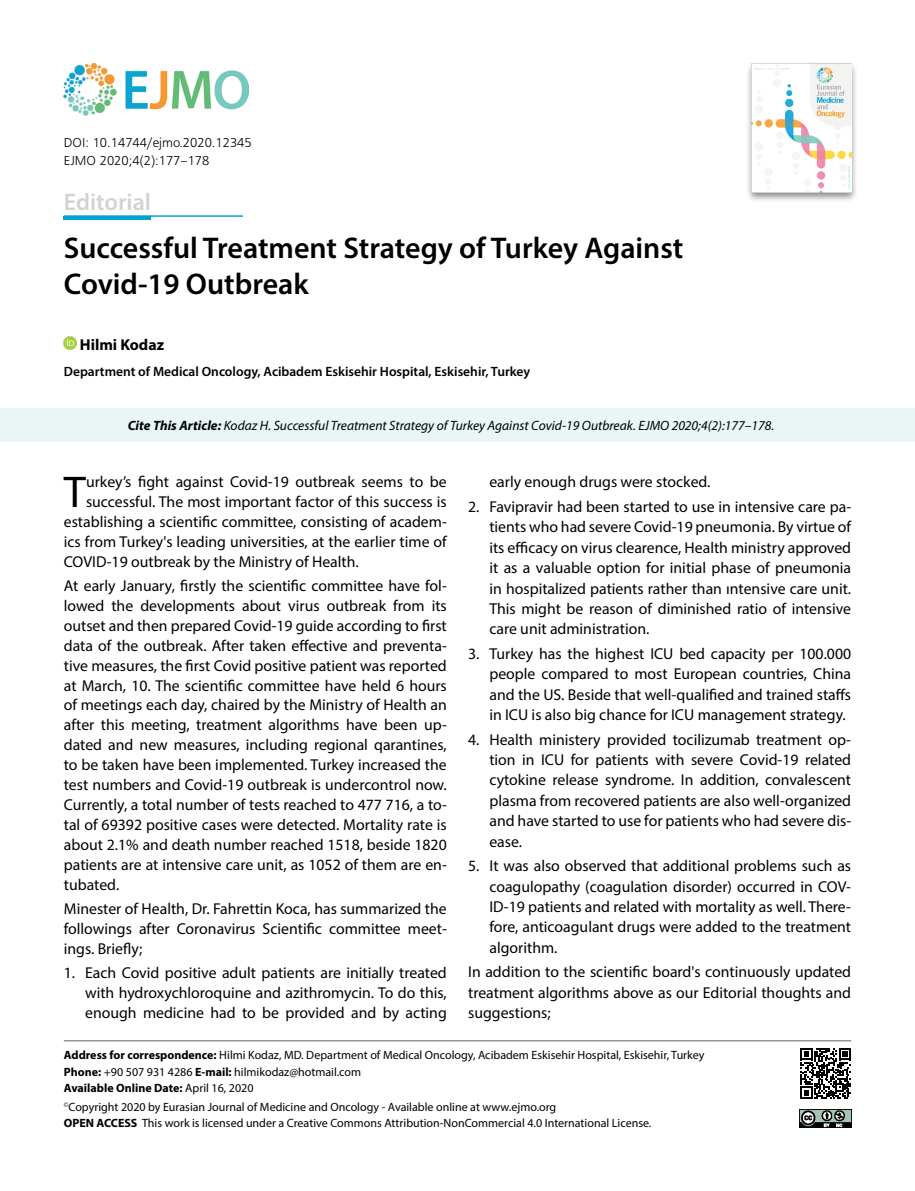
<style>
.page{position:relative;width:915px;height:1191px;background:#fff}
.page>*{position:absolute;margin:0;border:0;box-sizing:border-box;transform-origin:0 0}
.t1{font:44.7px "Myriad Pro";color:#000}
.t2{font:600 30px/36px "Myriad Pro";color:#000}
.t3{font:600 24px "Myriad Pro";color:#d1d3d4}
.t4{font:15.75px/20.4px "Myriad Pro";color:#000;text-align:justify}
.t5{font:700 15.75px "Myriad Pro";color:#000}
.t6{font:italic 13.5px "Myriad Pro";color:#000}
.t7{font:600 13.5px "Myriad Pro";color:#000}
.t8{font:13.5px/18px "Frugal Normal Tr";color:#000}
.t9{font:12px/16.5px "Myriad Pro";color:#000}
.s1{font-weight:700}
</style>
<div class="page">
<svg style="left:64px;top:337px;width:13px;height:12px"></svg>
<div style="left:744px;top:61px;width:113px;height:142px;background:#000;opacity:.45"></div>
<img style="left:751px;top:64px;width:99px;height:129px">
<img style="left:64px;top:64px;width:184px;height:51px">
<hr style="left:64px;top:215px;width:179px;height:2px;background:#00a3d3">
<hr style="left:64px;top:216px;width:87px;height:4px;background:#00a3d3">
<div style="left:0;top:408px;width:914px;height:34px;background:#eaf6f5"></div>
<hr style="left:64px;top:1040px;width:786px;height:1px;background:#939598">
<svg style="left:800px;top:1048px;width:50px;height:50px"></svg>
<img style="left:799px;top:1109px;width:51px;height:18px">
<p class="t8" style="left:64px;top:133px;width:189px">DOI: 10.14744/ejmo.2020.12345<br>EJMO 2020;4(2):177–178</p>
<h3 class="t3" style="left:64px;top:187px;width:89px">Editorial</h3>
<h2 class="t2" style="left:64px;top:229px;width:621px">Successful Treatment Strategy of Turkey Against<br>Covid-19 Outbreak</h2>
<p class="t5" style="left:80px;top:334px;width:86px">Hilmi Kodaz</p>
<p class="t7" style="left:64px;top:363px;width:468px">Department of Medical Oncology, Acibadem Eskisehir Hospital, Eskisehir, Turkey</p>
<p class="t6" style="left:128px;top:417px;width:648px"><span class="s1">Cite This Article:</span> Kodaz H. Successful Treatment Strategy of Turkey Against Covid-19 Outbreak. EJMO 2020;4(2):177–178.</p>
<h1 class="t1" style="left:64px;top:464px;width:24px">T</h1>
<p class="t4" style="left:86px;top:472px;width:362px">urkey’s fight against Covid-19 outbreak seems to be</p>
<p class="t4" style="left:86px;top:491px;width:362px">successful. The most important factor of this success is</p>
<p class="t4" style="left:64px;top:511px;width:384px">establishing a scientific committee, consisting of academ-</p>
<p class="t4" style="left:64px;top:531px;width:384px">ics from Turkey's leading universities, at the earlier time of</p>
<p class="t4" style="left:64px;top:551px;width:296px">COVID-19 outbreak by the Ministry of Health.</p>
<p class="t4" style="left:64px;top:575px;width:384px;line-height:20px">At early January, firstly the scientific committee have fol&shy;lowed the developments about virus outbreak from its outset and then prepared Covid-19 guide according to first data of the outbreak. After taken effective and preventa&shy;tive measures, the first Covid positive patient was reported at March, 10. The scientific committee have held 6 hours of meetings each day, chaired by the Ministry of Health an after this meeting, treatment algorithms have been up&shy;dated and new measures, including regional qarantines, to be taken have been implemented. Turkey increased the test numbers and Covid-19 outbreak is undercontrol now.<br>Currently, a total number of tests reached to 477 716, a to&shy;tal of 69392 positive cases were detected. Mortality rate is about 2.1% and death number reached 1518, beside 1820 patients are at intensive care unit, as 1052 of them are en&shy;tubated.</p>
<p class="t4" style="left:64px;top:898px;width:384px;line-height:20px">Minester of Health, Dr. Fahrettin Koca, has summarized the followings after Coronavirus Scientific committee meet&shy;ings. Briefly;</p>
<p class="t4" style="left:85px;top:962px;width:363px;line-height:20px;text-indent:-21px">1. Each Covid positive adult patients are initially treated with hydroxychloroquine and azithromycin. To do this, enough medicine had to be provided and by acting</p>
<p class="t4" style="left:489px;top:472px;width:222px">early enough drugs were stocked.</p>
<p class="t4" style="left:489px;top:496px;width:363px;text-indent:-21px">2. Favipravir had been started to use in intensive care pa&shy;tients who had severe Covid-19 pneumonia. By virtue of its efficacy on virus clearence, Health ministry approved it as a valuable option for initial phase of pneumonia in hospitalized patients rather than ıntensive care unit.<br>This might be reason of diminished ratio of intensive care unit administration.</p>
<p class="t4" style="left:489px;top:643px;width:363px;text-indent:-21px">3. Turkey has the highest ICU bed capacity per 100.000 people compared to most European countries, China and the US. Beside that well-qualified and trained staffs in ICU is also big chance for ICU management strategy.</p>
<p class="t4" style="left:489px;top:729px;width:363px;text-indent:-21px">4. Health ministery provided tocilizumab treatment op&shy;tion in ICU for patients with severe Covid-19 related cytokine release syndrome. In addition, convalescent plasma from recovered patients are also well-organized and have started to use for patients who had severe dis&shy;ease.</p>
<p class="t4" style="left:489px;top:855px;width:363px;text-indent:-21px">5. It was also observed that additional problems such as coagulopathy (coagulation disorder) occurred in COV-ID-19 patients and related with mortality as well. There&shy;fore, anticoagulant drugs were added to the treatment algorithm.</p>
<p class="t4" style="left:468px;top:961px;width:384px">In addition to the scientific board's continuously updated treatment algorithms above as our Editorial thoughts and suggestions;</p>
<p class="t9" style="left:64px;top:1046px;width:642px"><span class="s1">Address for correspondence:</span> Hilmi Kodaz, MD. Department of Medical Oncology, Acibadem Eskisehir Hospital, Eskisehir, Turkey<br><span class="s1">Phone:</span> +90 507 931 4286 <span class="s1">E-mail:</span> hilmikodaz@hotmail.com<br><span class="s1">Available Online Date:</span> April 16, 2020</p>
<p class="t9" style="left:64px;top:1098px;width:589px"><sup>©</sup>Copyright 2020 by Eurasian Journal of Medicine and Oncology - Available online at www.ejmo.org<br><span class="s1">OPEN ACCESS</span> This work is licensed under a Creative Commons Attribution-NonCommercial 4.0 International License.</p>
</div>
